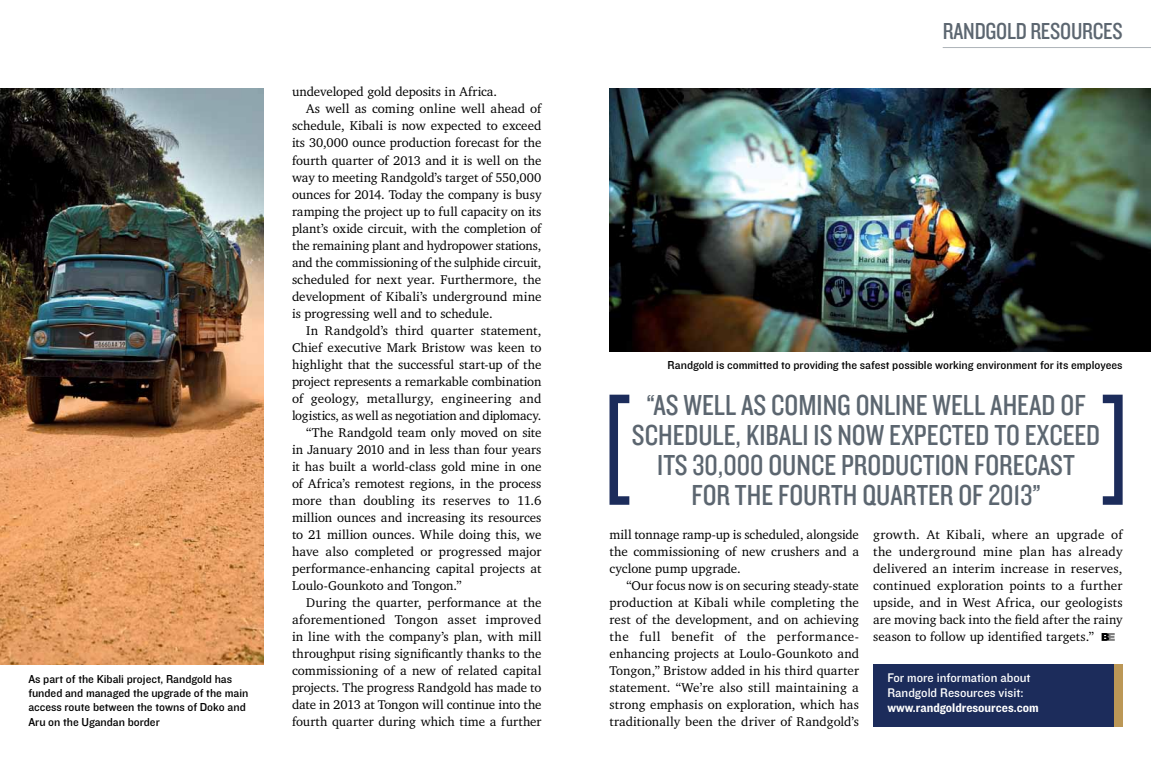
<style>
.page{position:relative;width:1151px;height:783px;background:#fff}
.page>*{position:absolute;margin:0;border:0;box-sizing:border-box;transform-origin:0 0}
.t1{font:30px/30px "Knockout HTF29 Junior Liteweight";color:#5c6670;text-align:center}
.t2{font:24px "Knockout HTF29 Junior Liteweight";letter-spacing:-.01em;color:#5c6670}
.t3{font:13px/17px "Charter IT Cby BT";color:#000;text-align:justify}
.t4{font:13px/15px "Knockout HTF31 Junior Middlewt";color:#fff}
.t5{font:13px "Charter IT Cby BT";letter-spacing:-.02em;color:#000}
.t6{font:13px "Knockout HTF51 Middleweight";color:#fff}
.t7{font:12px/14.4px "Knockout HTF31 Junior Middlewt";color:#000}
</style>
<div class="page">
<img style="left:0;top:88px;width:264px;height:576px">
<svg style="left:1101px;top:633px;width:14px;height:7px"></svg>
<svg style="left:609px;top:394px;width:20px;height:110px"></svg>
<svg style="left:1103px;top:394px;width:20px;height:110px"></svg>
<img style="left:609px;top:88px;width:542px;height:263px">
<hr style="left:943px;top:47px;width:208px;height:1px;background:#adb3b8">
<div style="left:873px;top:663px;width:250px;height:63px;background:#1c2c5b"></div>
<div style="left:1114px;top:663px;width:9px;height:63px;background:#bb9756"></div>
<p class="t7" style="left:28px;top:671px;width:221px">As part of the Kibali project, Randgold has funded and managed the upgrade of the main access route between the towns of Doko and Aru on the Ugandan border</p>
<p class="t3" style="left:292px;top:83px;width:207px">undeveloped gold deposits in Africa.</p>
<p class="t3" style="left:306px;top:100px;width:237px">As well as coming online well ahead of</p>
<p class="t3" style="left:292px;top:117px;width:251px">schedule, Kibali is now expected to exceed</p>
<p class="t3" style="left:292px;top:134px;width:251px">its 30,000 ounce production forecast for the</p>
<p class="t3" style="left:292px;top:151px;width:251px">fourth quarter of 2013 and it is well on the</p>
<p class="t3" style="left:292px;top:168px;width:251px">way to meeting Randgold’s target of 550,000</p>
<p class="t3" style="left:292px;top:185px;width:251px">ounces for 2014. Today the company is busy</p>
<p class="t3" style="left:292px;top:202px;width:251px">ramping the project up to full capacity on its</p>
<p class="t3" style="left:292px;top:219px;width:251px">plant’s oxide circuit, with the completion of</p>
<p class="t3" style="left:292px;top:236px;width:251px">the remaining plant and hydropower stations,</p>
<p class="t3" style="left:292px;top:253px;width:251px">and the commissioning of the sulphide circuit,</p>
<p class="t3" style="left:292px;top:270px;width:251px">scheduled for next year. Furthermore, the</p>
<p class="t3" style="left:292px;top:287px;width:251px">development of Kibali’s underground mine</p>
<p class="t3" style="left:292px;top:304px;width:202px">is progressing well and to schedule.</p>
<p class="t3" style="left:306px;top:321px;width:237px">In Randgold’s third quarter statement,</p>
<p class="t3" style="left:292px;top:338px;width:251px">Chief executive Mark Bristow was keen to</p>
<p class="t3" style="left:292px;top:355px;width:251px">highlight that the successful start-up of the</p>
<p class="t3" style="left:292px;top:372px;width:251px">project represents a remarkable combination</p>
<p class="t3" style="left:292px;top:389px;width:251px">of geology, metallurgy, engineering and</p>
<p class="t5" style="left:292px;top:407px;width:251px">logistics, as well as negotiation and diplomacy.</p>
<p class="t3" style="left:306px;top:423px;width:237px">“The Randgold team only moved on site</p>
<p class="t3" style="left:292px;top:440px;width:251px">in January 2010 and in less than four years</p>
<p class="t3" style="left:292px;top:457px;width:251px">it has built a world-class gold mine in one</p>
<p class="t3" style="left:292px;top:474px;width:251px">of Africa’s remotest regions, in the process</p>
<p class="t3" style="left:292px;top:491px;width:251px">more than doubling its reserves to 11.6</p>
<p class="t3" style="left:292px;top:508px;width:251px">million ounces and increasing its resources</p>
<p class="t3" style="left:292px;top:525px;width:251px">to 21 million ounces. While doing this, we</p>
<p class="t3" style="left:292px;top:542px;width:251px">have also completed or progressed major</p>
<p class="t3" style="left:292px;top:559px;width:251px">performance-enhancing capital projects at</p>
<p class="t3" style="left:292px;top:576px;width:171px">Loulo-Gounkoto and Tongon.”</p>
<p class="t3" style="left:306px;top:593px;width:237px">During the quarter, performance at the</p>
<p class="t3" style="left:292px;top:610px;width:251px">aforementioned Tongon asset improved</p>
<p class="t3" style="left:292px;top:627px;width:251px">in line with the company’s plan, with mill</p>
<p class="t3" style="left:292px;top:644px;width:251px">throughput rising significantly thanks to the</p>
<p class="t3" style="left:292px;top:661px;width:251px">commissioning of a new of related capital</p>
<p class="t3" style="left:292px;top:678px;width:251px">projects. The progress Randgold has made to</p>
<p class="t3" style="left:292px;top:695px;width:251px">date in 2013 at Tongon will continue into the</p>
<p class="t3" style="left:292px;top:712px;width:251px">fourth quarter during which time a further</p>
<h2 class="t2" style="left:943px;top:18px;width:181px">RANDGOLD RESOURCES</h2>
<p class="t7" style="left:668px;top:358px;width:457px">Randgold is committed to providing the safest possible working environment for its employees</p>
<h1 class="t1" style="left:632px;top:390px;width:470px">“AS WELL AS COMING ONLINE WELL AHEAD OF SCHEDULE, KIBALI IS NOW EXPECTED TO EXCEED ITS 30,000 OUNCE PRODUCTION FORECAST<br>FOR THE FOURTH QUARTER OF 2013”</h1>
<p class="t3" style="left:609px;top:525px;width:251px">mill tonnage ramp-up is scheduled, alongside the commissioning of new crushers and a cyclone pump upgrade.</p>
<p class="t3" style="left:609px;top:576px;width:251px;text-indent:17px">“Our focus now is on securing steady-state production at Kibali while completing the rest of the development, and on achieving the full benefit of the performance&shy;enhancing projects at Loulo-Gounkoto and Tongon,” Bristow added in his third quarter statement. “We’re also still maintaining a strong emphasis on exploration, which has traditionally been the driver of Randgold’s</p>
<p class="t3" style="left:873px;top:525px;width:251px">growth. At Kibali, where an upgrade of the underground mine plan has already delivered an interim increase in reserves, continued exploration points to a further upside, and in West Africa, our geologists are moving back into the field after the rainy season to follow up identified targets.”</p>
<p class="t4" style="left:887px;top:670px;width:145px">For more information about<br>Randgold Resources visit:</p>
<p class="t6" style="left:887px;top:700px;width:153px">www.randgoldresources.com</p>
</div>
